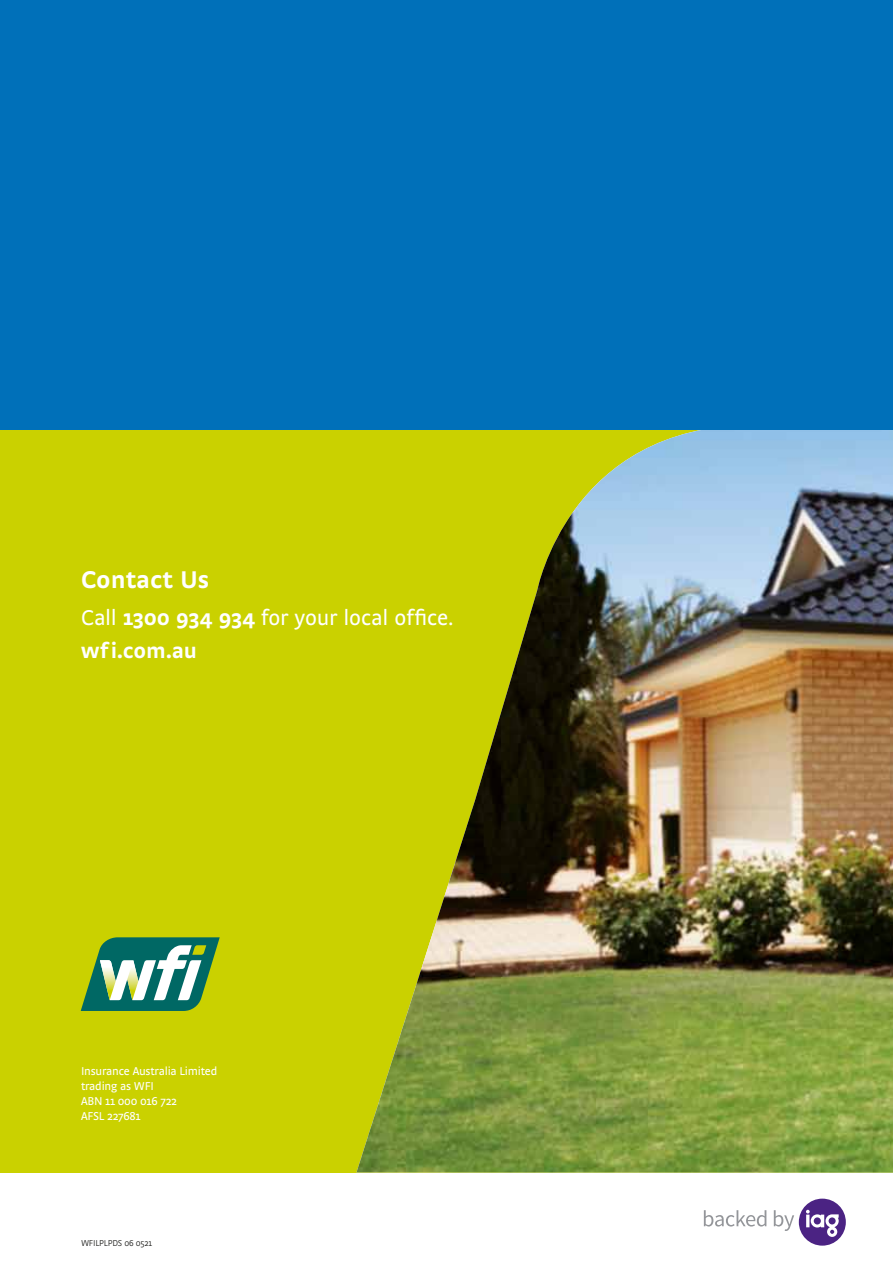
<style>
.page{position:relative;width:893px;height:1263px;background:#fff}
.page>*{position:absolute;margin:0;border:0;box-sizing:border-box;transform-origin:0 0}
.t1{font:700 25.5px "Strada OT";color:#fff}
.t2{font:22.5px/32.5px "Strada OT";letter-spacing:-.01em;color:#fff}
.t3{font:12px/15px "Strada OT";letter-spacing:-.02em;color:#fff}
.t4{font:300 9px "Strada OT";letter-spacing:-.02em;color:#1a1a18}
.s1{font-weight:700}
</style>
<div class="page">
<div style="left:0;top:425px;width:893px;height:747px;background:#cad100"></div>
<img style="left:356px;top:429px;width:537px;height:744px">
<div style="left:0;top:0;width:893px;height:429px;background:#0070b9"></div>
<svg style="left:81px;top:937px;width:139px;height:74px"></svg>
<div style="left:799px;top:1198px;width:47px;height:47px;background:#4b2383;border-radius:50%"></div>
<svg style="left:806px;top:1210px;width:33px;height:27px"></svg>
<svg style="left:704px;top:1210px;width:62px;height:16px"></svg>
<svg style="left:774px;top:1210px;width:20px;height:21px"></svg>
<h1 class="t1" style="left:81px;top:564px;width:130px">Contact Us</h1>
<h2 class="t2" style="left:81px;top:601px;width:374px">Call <span class="s1">1300 934 934</span> for your local office. <span class="s1">wf i.com.au</span></h2>
<p class="t3" style="left:81px;top:1063px;width:138px">Insurance Australia Limited trading as WFI<br>ABN 11 000 016 722<br>AFSL 227681</p>
<p class="t4" style="left:81px;top:1237px;width:72px">WFILPLPDS 06 0521</p>
</div>
